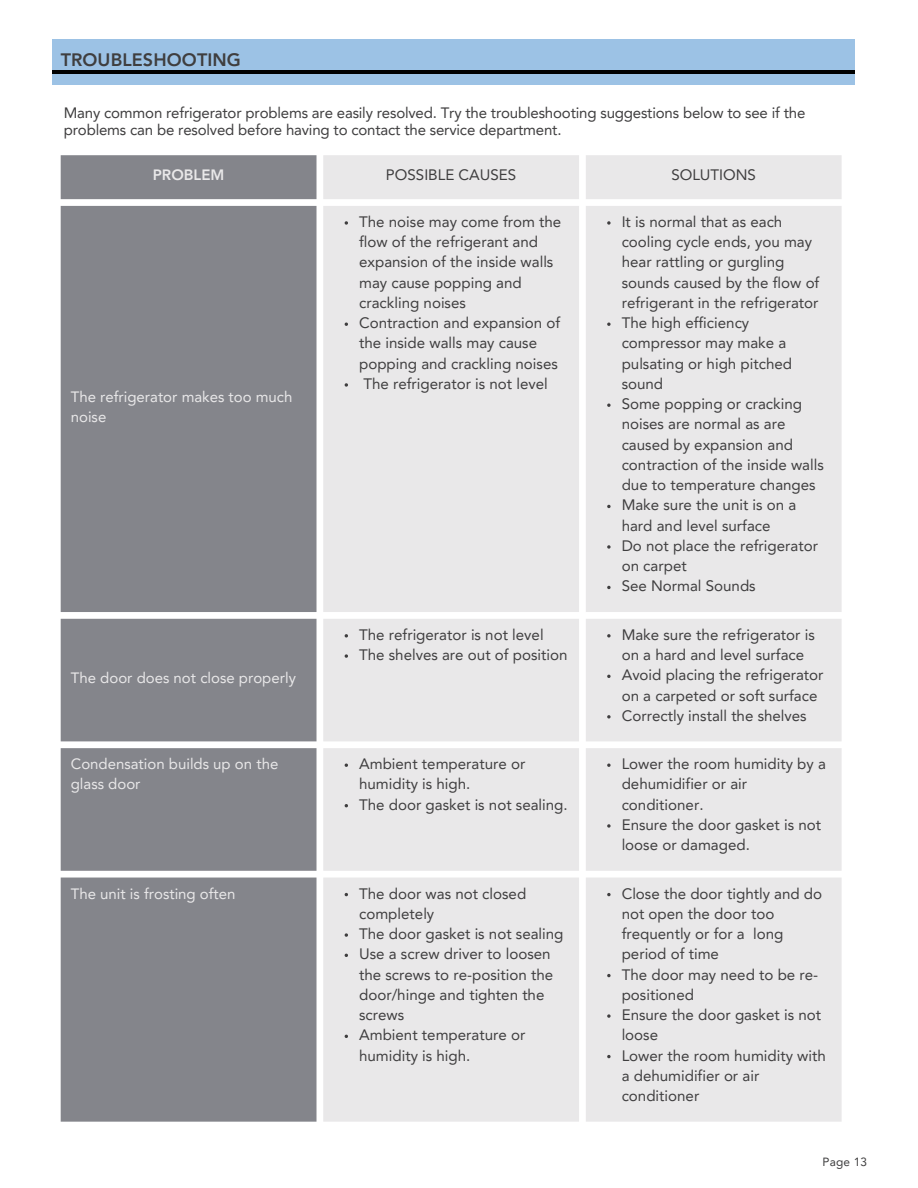
<style>
.page{position:relative;width:918px;height:1188px;background:#fff}
.page>*{position:absolute;margin:0;border:0;box-sizing:border-box;transform-origin:0 0}
.t1{font:800 18px "Avenir LT Pro";letter-spacing:.005em;color:#3f3e3f}
.t2{font:15.15px/20.2px "Avenir LT Pro";color:#3f3e3f}
.t3{font:15px/16.8px "Avenir LT Pro";letter-spacing:-.01em;color:#3f3e3f}
.t4{font:15px/20.2px "Avenir LT Pro";color:#e9e8e9}
.t5{font:800 15px "Avenir LT Pro";color:#e9e8e9}
.t6{font:11.85px "Avenir LT Pro";letter-spacing:.01em;color:#3f3e3f}
</style>
<div class="page">
<div style="left:53px;top:40px;width:801px;height:31px;background:#9cc2e5"></div>
<div style="left:61px;top:74px;width:785px;height:10px;background:#9cc2e5"></div>
<hr style="left:53px;top:71px;width:801px;height:3px;background:#000">
<div style="left:61px;top:155px;width:256px;height:967px;background:#84858b"></div>
<div style="left:323px;top:155px;width:519px;height:967px;background:#e9e8e9"></div>
<svg style="left:345px;top:221px;width:3px;height:4px"></svg>
<svg style="left:345px;top:383px;width:3px;height:4px"></svg>
<svg style="left:607px;top:221px;width:4px;height:4px"></svg>
<svg style="left:607px;top:323px;width:4px;height:3px"></svg>
<svg style="left:607px;top:404px;width:4px;height:3px"></svg>
<svg style="left:607px;top:505px;width:4px;height:3px"></svg>
<svg style="left:607px;top:545px;width:4px;height:4px"></svg>
<svg style="left:607px;top:586px;width:4px;height:3px"></svg>
<svg style="left:345px;top:634px;width:3px;height:4px"></svg>
<svg style="left:345px;top:654px;width:3px;height:4px"></svg>
<svg style="left:607px;top:634px;width:4px;height:4px"></svg>
<svg style="left:607px;top:675px;width:4px;height:3px"></svg>
<svg style="left:607px;top:715px;width:4px;height:4px"></svg>
<svg style="left:607px;top:764px;width:4px;height:3px"></svg>
<svg style="left:607px;top:824px;width:4px;height:4px"></svg>
<svg style="left:345px;top:933px;width:3px;height:4px"></svg>
<svg style="left:607px;top:893px;width:4px;height:3px"></svg>
<svg style="left:607px;top:974px;width:4px;height:3px"></svg>
<svg style="left:607px;top:1014px;width:4px;height:4px"></svg>
<svg style="left:607px;top:1055px;width:4px;height:3px"></svg>
<h2 class="t1" style="left:61px;top:52px;width:182px">TROUBLESHOOTING</h2>
<h1 class="t3" style="left:64px;top:105px;width:743px">Many common refrigerator problems are easily resolved. Try the troubleshooting suggestions below to see if the problems can be resolved before having to contact the service department.</h1>
<p class="t5" style="left:153px;top:169px;width:73px">PROBLEM</p>
<p class="t2" style="left:386px;top:166px;width:132px">POSSIBLE CAUSES</p>
<p class="t2" style="left:671px;top:166px;width:86px">SOLUTIONS</p>
<p class="t4" style="left:71px;top:388px;width:223px">The refrigerator makes too much noise</p>
<p class="t2" style="left:359px;top:213px;width:204px">The noise may come from the flow of the refrigerant and expansion of the inside walls may cause popping and crackling noises</p>
<p class="t2" style="left:359px;top:314px;width:203px">Contraction and expansion of the inside walls may cause popping and crackling noises</p>
<p class="t2" style="left:363px;top:375px;width:186px">The refrigerator is not level</p>
<p class="t4" style="left:71px;top:669px;width:227px">The door does not close properly</p>
<p class="t2" style="left:359px;top:626px;width:186px">The refrigerator is not level</p>
<p class="t2" style="left:359px;top:646px;width:210px">The shelves are out of position</p>
<p class="t4" style="left:71px;top:755px;width:209px">Condensation builds up on the glass door</p>
<p class="t2" style="left:359px;top:755px;width:168px">Ambient temperature or humidity is high.</p>
<p class="t2" style="left:359px;top:796px;width:210px">The door gasket is not sealing.</p>
<p class="t4" style="left:71px;top:885px;width:166px">The unit is frosting often</p>
<p class="t2" style="left:359px;top:885px;width:169px">The door was not closed completely</p>
<p class="t2" style="left:359px;top:925px;width:206px">The door gasket is not sealing</p>
<p class="t2" style="left:359px;top:945px;width:196px">Use a screw driver to loosen the screws to re-position the door/hinge and tighten the screws</p>
<p class="t2" style="left:359px;top:1026px;width:168px">Ambient temperature or humidity is high.</p>
<p class="t2" style="left:622px;top:213px;width:199px">It is normal that as each cooling cycle ends, you may hear rattling or gurgling sounds caused by the flow of refrigerant in the refrigerator</p>
<p class="t2" style="left:622px;top:314px;width:172px">The high efficiency compressor may make a pulsating or high pitched sound</p>
<p class="t2" style="left:622px;top:395px;width:204px">Some popping or cracking noises are normal as are caused by expansion and contraction of the inside walls due to temperature changes</p>
<p class="t2" style="left:622px;top:496px;width:176px">Make sure the unit is on a hard and level surface</p>
<p class="t2" style="left:622px;top:537px;width:198px">Do not place the refrigerator on carpet</p>
<p class="t2" style="left:622px;top:577px;width:136px">See Normal Sounds</p>
<p class="t2" style="left:622px;top:626px;width:195px">Make sure the refrigerator is on a hard and level surface</p>
<p class="t2" style="left:622px;top:666px;width:203px">Avoid placing the refrigerator on a carpeted or soft surface</p>
<p class="t2" style="left:622px;top:707px;width:187px">Correctly install the shelves</p>
<p class="t2" style="left:622px;top:755px;width:206px">Lower the room humidity by a dehumidifier or air conditioner.</p>
<p class="t2" style="left:622px;top:816px;width:201px">Ensure the door gasket is not loose or damaged.</p>
<p class="t2" style="left:622px;top:885px;width:202px">Close the door tightly and do not open the door too frequently or for a long period of time</p>
<p class="t2" style="left:622px;top:966px;width:198px">The door may need to be re&shy;positioned</p>
<p class="t2" style="left:622px;top:1006px;width:201px">Ensure the door gasket is not loose</p>
<p class="t2" style="left:622px;top:1047px;width:206px">Lower the room humidity with a dehumidifier or air conditioner</p>
<p class="t6" style="left:823px;top:1157px;width:46px">Page 13</p>
</div>
